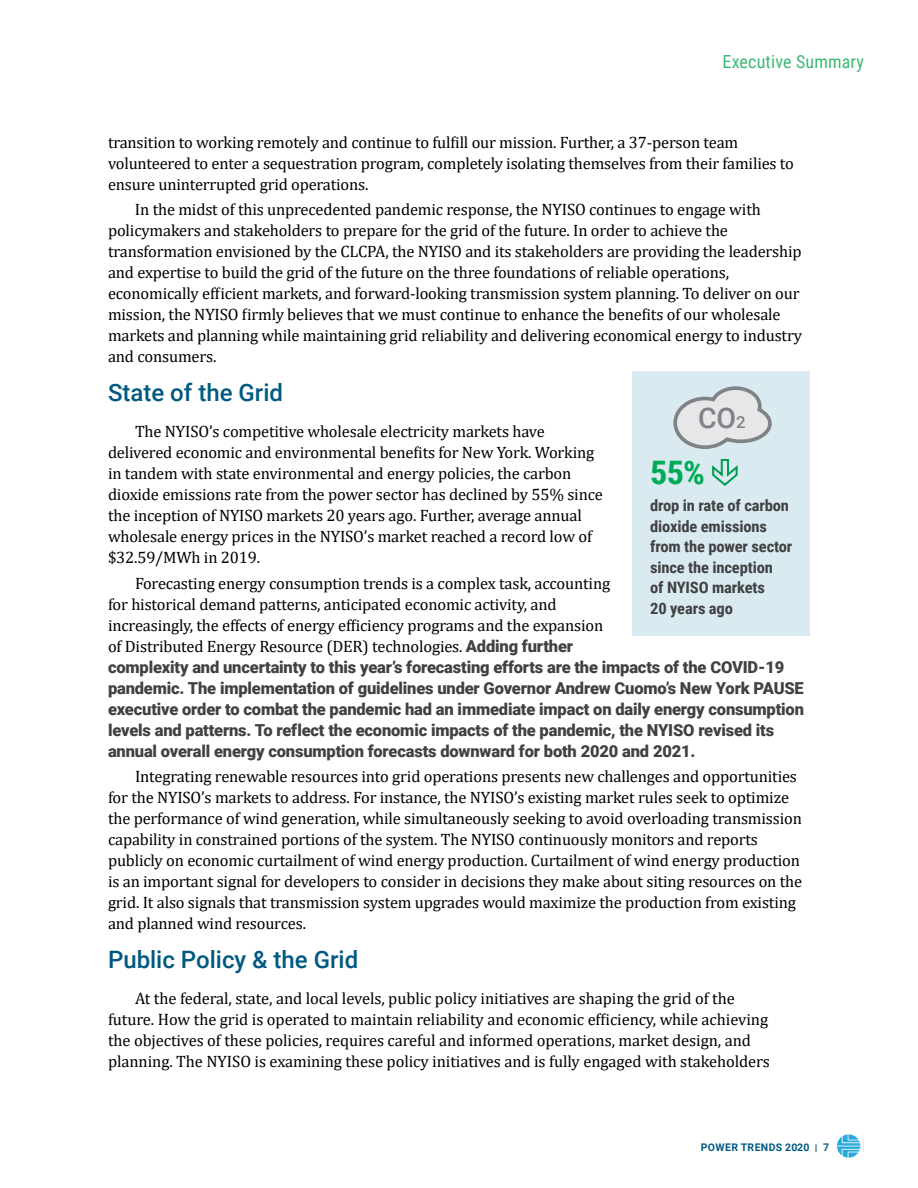
<style>
.page{position:relative;width:918px;height:1188px;background:#fff}
.page>*{position:absolute;margin:0;border:0;box-sizing:border-box;transform-origin:0 0}
.t1{font:700 32.4px "Roboto Condensed";color:#00ab57;scale:1.06 1}
.Heading_3{font:500 28.5px "Roboto";color:#808285}
.Heading_1{font:500 24px "Roboto";color:#005981}
.t2{font:18px "Roboto Condensed";letter-spacing:.01em;color:#3db874}
.Body_text{font:16.5px/21px "Cambria";letter-spacing:-.01em;color:#000}
.Body_text-2{font:900 16.5px/21px "Roboto";letter-spacing:-.01em;color:#414042}
.t3{font:700 15.75px/20.5px "Roboto Condensed";letter-spacing:-.01em;color:#414042;scale:1.05 1}
.t4{font:700 10.5px "Roboto";letter-spacing:.035em;color:#005981}
.s1{font-family:"Cambria";font-weight:400;color:#000}
.s2{font-size:16.65px}
.s3{font-weight:900;font-size:9.45px}
</style>
<div class="page">
<svg style="left:837px;top:1134px;width:23px;height:24px"></svg>
<div style="left:633px;top:372px;width:177px;height:264px;background:#d9ebf1"></div>
<svg style="left:673px;top:386px;width:99px;height:63px"></svg>
<svg style="left:712px;top:459px;width:26px;height:27px"></svg>
<p class="t2" style="left:723px;top:48px;width:143px">Executive Summary</p>
<p class="Body_text" style="left:108px;top:132px;width:687px">transition to working remotely and continue to fulfill our mission. Further, a 37-person team volunteered to enter a sequestration program, completely isolating themselves from their families to ensure uninterrupted grid operations.</p>
<p class="Body_text" style="left:108px;top:199px;width:696px;text-indent:27px">In the midst of this unprecedented pandemic response, the NYISO continues to engage with policymakers and stakeholders to prepare for the grid of the future. In order to achieve the transformation envisioned by the CLCPA, the NYISO and its stakeholders are providing the leadership and expertise to build the grid of the future on the three foundations of reliable operations, economically efficient markets, and forward-looking transmission system planning. To deliver on our mission, the NYISO firmly believes that we must continue to enhance the benefits of our wholesale markets and planning while maintaining grid reliability and delivering economical energy to industry and consumers.</p>
<p class="Heading_1" style="left:108px;top:376px;width:177px">State of the Grid</p>
<p class="Body_text" style="left:108px;top:421px;width:496px;text-indent:27px">The NYISO’s competitive wholesale electricity markets have delivered economic and environmental benefits for New York. Working in tandem with state environmental and energy policies, the carbon dioxide emissions rate from the power sector has declined by 55% since the inception of NYISO markets 20 years ago. Further, average annual wholesale energy prices in the NYISO’s market reached a record low of $32.59/MWh in 2019.</p>
<p class="Body_text-2" style="left:108px;top:572px;width:698px;text-indent:27px"><span class="s1">Forecasting energy consumption trends is a complex task, accounting<br>for historical demand patterns, anticipated economic activity, and<br>increasingly, the effects of energy efficiency programs and the expansion<br>of Distributed Energy Resource (DER) technologies.</span> Adding further<br>complexity and uncertainty to this year’s forecasting efforts are the impacts of the COVID-19 pandemic. The implementation of guidelines under Governor Andrew Cuomo’s New York PAUSE executive order to combat the pandemic had an immediate impact on daily energy consumption levels and patterns. To reflect the economic impacts of the pandemic, the NYISO revised its annual overall energy consumption forecasts downward for both 2020 and 2021.</p>
<p class="Body_text" style="left:108px;top:766px;width:696px;text-indent:27px">Integrating renewable resources into grid operations presents new challenges and opportunities for the NYISO’s markets to address. For instance, the NYISO’s existing market rules seek to optimize the performance of wind generation, while simultaneously seeking to avoid overloading transmission capability in constrained portions of the system. The NYISO continuously monitors and reports publicly on economic curtailment of wind energy production. Curtailment of wind energy production is an important signal for developers to consider in decisions they make about siting resources on the grid. It also signals that transmission system upgrades would maximize the production from existing and planned wind resources.</p>
<p class="Heading_1" style="left:108px;top:943px;width:252px">Public Policy &amp; the Grid</p>
<p class="Body_text" style="left:108px;top:988px;width:664px;text-indent:27px">At the federal, state, and local levels, public policy initiatives are shaping the grid of the future. How the grid is operated to maintain reliability and economic efficiency, while achieving the objectives of these policies, requires careful and informed operations, market design, and planning. The NYISO is examining these policy initiatives and is fully engaged with stakeholders</p>
<p class="Heading_3" style="left:698px;top:398px;width:49px">CO<span class="s2">2</span></p>
<p class="t1" style="left:650px;top:450px;width:53px">55%</p>
<p class="t3" style="left:650px;top:495px;width:137px">drop in rate of carbon dioxide emissions from the power sector since the inception<br>of NYISO markets<br>20 years ago</p>
<p class="t4" style="left:701px;top:1139px;width:130px">POWER TRENDS 2020 <span class="s3">|</span> 7</p>
</div>
